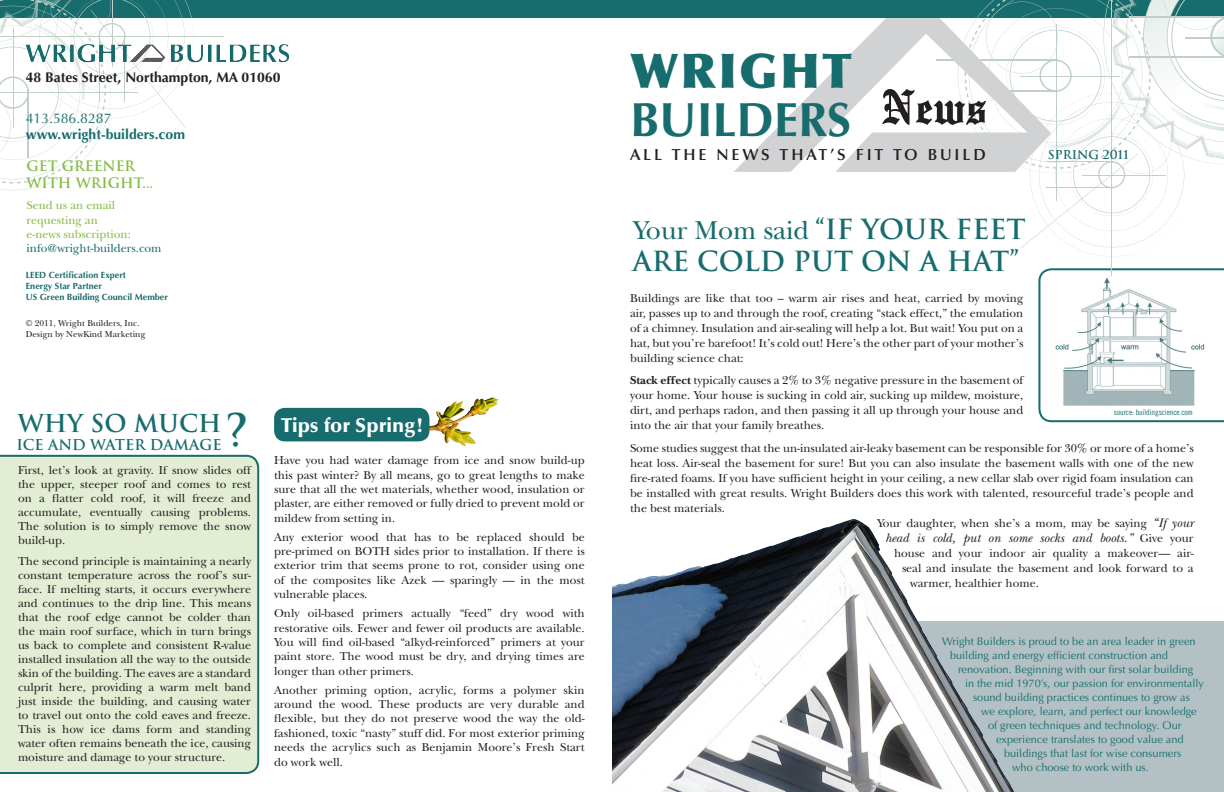
<style>
.page{position:relative;width:1224px;height:792px;background:#fff}
.page>*{position:absolute;margin:0;border:0;box-sizing:border-box;transform-origin:0 0}
.t1{font:500 52.8px "English Towne";color:#231f20}
.t2{font:700 48px/48px "Optima";color:#176c6d}
.t3{font:700 43.7px "Trajan";color:#176c6d}
.t4{font:700 27px/32.4px "Trajan";color:#176c6d}
.t5{font:700 24px "Trajan";color:#176c6d}
.t6{font:900 20px "Optima";color:#fff}
.t7{font:600 16px "Optima";letter-spacing:.18em;color:#231f20}
.t8{font:700 14.6px "Trajan";color:#176c6d}
.t9{font:700 14px "Optima";color:#231f20}
.t10{font:700 14px/16.8px "Trajan";color:#83bb40}
.t11{font:700 14px "Optima";color:#176c6d}
.t12{font:14px "Optima";color:#176c6d}
.t13{font:italic 13px "New Baskerville";color:#231f20}
.t14{font:12px/14px "New Baskerville";color:#231f20;text-align:justify}
.t15{font:12px/14.4px "New Baskerville";color:#83bb40}
.t16{font:700 12px "Trajan";color:#176c6d}
.t17{font:11px "Optima";color:#176c6d}
.t18{font:700 9px/10.8px "Optima";color:#176c6d}
.t19{font:9px "New Baskerville";color:#231f20}
.t20{font:8px "Trade Condensed";color:#176c6d}
.s1{color:#176c6d}
.s2{font-weight:900}
.s3{font-family:"New Baskerville";font-weight:400}
.s4{font-weight:700}
.s5{font-style:italic;font-size:14px}
.s6{font-style:italic;font-size:13px}
.s7{font-style:normal;font-size:12px}
</style>
<div class="page">
<div style="left:0;top:455px;width:259px;height:319px;background:#e2edd3"></div>
<div style="left:612px;top:621px;width:612px;height:171px;background:#b3c1c4"></div>
<svg style="left:1038px;top:268px;width:186px;height:154px"></svg>
<div style="left:0;top:0;width:1224px;height:18px;background:#176c6d"></div>
<hr style="left:1111px;top:0;width:1px;height:286px;background:#c0d0c6">
<svg style="left:734px;top:18px;width:224px;height:154px"></svg>
<img style="left:1051px;top:277px;width:154px;height:129px">
<img style="left:429px;top:397px;width:70px;height:50px">
<div style="left:274px;top:408px;width:155px;height:33px;background:#176c6d;border-radius:11px"></div>
<hr style="left:0;top:36px;width:224px;height:1px;background:#c0d0c6">
<img style="left:194px;top:44px;width:95px;height:19px">
<img style="left:612px;top:519px;width:402px;height:273px">
<svg style="left:0;top:0;width:194px;height:190px"></svg>
<svg style="left:958px;top:0;width:266px;height:255px"></svg>
<p class="t9" style="left:26px;top:70px;width:256px">48 Bates Street, Northampton, MA 01060</p>
<p class="t12" style="left:26px;top:110px;width:87px">413.586.8287</p>
<p class="t11" style="left:26px;top:126px;width:161px">www.wright-builders.com</p>
<p class="t10" style="left:26px;top:157px;width:128px">GET GREENER<br>WITH WRIGHT...</p>
<p class="t15" style="left:26px;top:198px;width:137px">Send us an email requesting an<br>e-news subscription: <span class="s1">info@wright-builders.com</span></p>
<p class="t18" style="left:26px;top:270px;width:144px">LEED Certification Expert<br>Energy Star Partner<br>US Green Building Council Member</p>
<p class="t19" style="left:26px;top:317px;width:115px">© 2011, Wright Builders, Inc.</p>
<p class="t19" style="left:26px;top:328px;width:121px">Design by NewKind Marketing</p>
<p class="t3" style="left:226px;top:403px;width:25px">?</p>
<p class="t5" style="left:18px;top:409px;width:205px">WHY SO MUCH</p>
<p class="t8" style="left:16px;top:435px;width:207px">ICE AND WATER DAMAGE</p>
<p class="t14" style="left:18px;top:463px;width:235px">First, let’s look at gravity. If snow slides off the upper, steeper roof and comes to rest on a flatter cold roof, it will freeze and accumulate, eventually causing problems.<br>The solution is to simply remove the snow build-up.</p>
<p class="t14" style="left:18px;top:554px;width:235px">The second principle is maintaining a nearly constant temperature across the roof’s sur&shy;face. If melting starts, it occurs everywhere and continues to the drip line. This means that the roof edge cannot be colder than the main roof surface, which in turn brings us back to complete and consistent R-value installed insulation all the way to the outside skin of the building. The eaves are a standard culprit here, providing a warm melt band just inside the building, and causing water to travel out onto the cold eaves and freeze.<br>This is how ice dams form and standing water often remains beneath the ice, causing moisture and damage to your structure.</p>
<p class="t6" style="left:281px;top:414px;width:145px">Tips for Spring!</p>
<p class="t14" style="left:274px;top:453px;width:312px;line-height:14.4px">Have you had water damage from ice and snow build-up this past winter? By all means, go to great lengths to make sure that all the wet materials, whether wood, insulation or plaster, are either removed or fully dried to prevent mold or mildew from setting in.</p>
<p class="t14" style="left:274px;top:529px;width:312px;line-height:14.4px">Any exterior wood that has to be replaced should be pre-primed on BOTH sides prior to installation. If there is exterior trim that seems prone to rot, consider using one of the composites like Azek — sparingly — in the most vulnerable places.</p>
<p class="t14" style="left:274px;top:606px;width:312px;line-height:14.4px">Only oil-based primers actually “feed” dry wood with restorative oils. Fewer and fewer oil products are available.<br>You will find oil-based “alkyd-reinforced” primers at your paint store. The wood must be dry, and drying times are longer than other primers.</p>
<p class="t14" style="left:274px;top:682px;width:312px;line-height:14.4px">Another priming option, acrylic, forms a polymer skin around the wood. These products are very durable and flexible, but they do not preserve wood the way the old&shy;fashioned, toxic “nasty” stuff did. For most exterior priming needs the acrylics such as Benjamin Moore’s Fresh Start do work well.</p>
<p class="t2" style="left:630px;top:48px;width:223px"><span class="s2">WRIGHT<br></span>BUILDERS</p>
<p class="t1" style="left:882px;top:76px;width:106px">News</p>
<p class="t7" style="left:630px;top:145px;width:357px">ALL THE NEWS THAT’S FIT TO BUILD</p>
<p class="t4" style="left:633px;top:213px;width:394px"><span class="s3">Your Mom said</span> “IF YOUR FEET<br>ARE COLD PUT ON A HAT”</p>
<p class="t14" style="left:630px;top:290px;width:395px;line-height:15px">Buildings are like that too – warm air rises and heat, carried by moving air, passes up to and through the roof, creating “stack effect,” the emulation of a chimney. Insulation and air-sealing will help a lot. But wait! You put on a hat, but you’re barefoot! It’s cold out! Here’s the other part of your mother’s building science chat:</p>
<p class="t14" style="left:630px;top:372px;width:395px;line-height:15px"><span class="s4">Stack effect</span> typically causes a 2% to 3% negative pressure in the basement of your home. Your house is sucking in cold air, sucking up mildew, moisture, dirt, and perhaps radon, and then passing it all up through your house and into the air that your family breathes.</p>
<p class="t16" style="left:1048px;top:148px;width:83px">SPRING 2011</p>
<p class="t20" style="left:1114px;top:407px;width:81px">source: buildingscience.com</p>
<p class="t14" style="left:630px;top:441px;width:565px;line-height:15px">Some studies suggest that the un-insulated air-leaky basement can be responsible for 30% or more of a home’s heat loss. Air-seal the basement for sure! But you can also insulate the basement walls with one of the new fire-rated foams. If you have sufficient height in your ceiling, a new cellar slab over rigid foam insulation can be installed with great results. Wright Builders does this work with talented, resourceful trade’s people and the best materials.</p>
<p class="t14" style="left:877px;top:516px;width:318px">Your daughter, when she’s a mom, may be saying <span class="s5">“</span><span class="s6">If your</span></p>
<p class="t13" style="left:885px;top:530px;width:310px">head is cold, put on some socks and boots.” <span class="s7">Give your</span></p>
<p class="t14" style="left:894px;top:546px;width:301px">house and your indoor air quality a makeover— air-</p>
<p class="t14" style="left:902px;top:561px;width:293px">seal and insulate the basement and look forward to a</p>
<p class="t14" style="left:910px;top:576px;width:130px">warmer, healthier home.</p>
<p class="t17" style="left:942px;top:635px;width:255px">Wright Builders is proud to be an area leader in green</p>
<p class="t17" style="left:950px;top:649px;width:220px">building and energy efficient construction and</p>
<p class="t17" style="left:958px;top:663px;width:237px">renovation. Beginning with our first solar building</p>
<p class="t17" style="left:965px;top:677px;width:241px">in the mid 1970’s, our passion for environmentally</p>
<p class="t17" style="left:973px;top:691px;width:219px">sound building practices continues to grow as</p>
<p class="t17" style="left:981px;top:705px;width:217px">we explore, learn, and perfect our knowledge</p>
<p class="t17" style="left:988px;top:719px;width:195px">of green techniques and technology. Our</p>
<p class="t17" style="left:996px;top:733px;width:189px">experience translates to good value and</p>
<p class="t17" style="left:1004px;top:747px;width:179px">buildings that last for wise consumers</p>
<p class="t17" style="left:1012px;top:761px;width:138px">who choose to work with us.</p>
</div>
